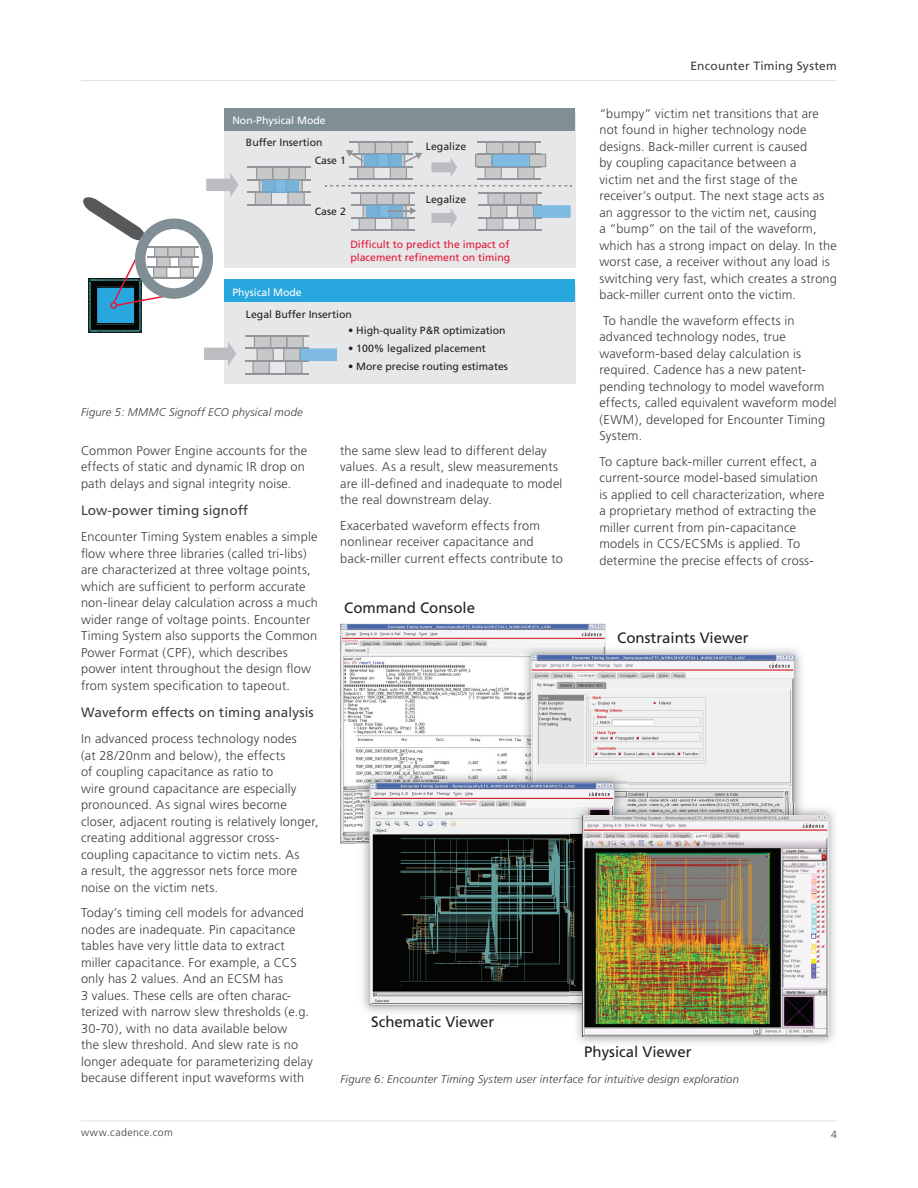
<style>
.page{position:relative;width:918px;height:1188px;background:#fff}
.page>*{position:absolute;margin:0;border:0;box-sizing:border-box;transform-origin:0 0}
.t1{font:15px "Frutiger";color:#231f20}
.Body_Header_B{font:13.5px "Frutiger";letter-spacing:.01em;color:#3e3e3f}
.Body{font:300 12.75px/16.5px "Frutiger";letter-spacing:.015em;color:#3e3e3f}
.t2{font:12px "Frutiger";letter-spacing:.02em;color:#3e3e3f}
.t3{font:italic 300 11.25px "Frutiger";letter-spacing:.02em;color:#3e3e3f}
.t4{font:10.5px "Frutiger";color:#231f20}
.t5{font:10.5px/12.6px "Frutiger";color:#e51836}
.t6{font:10.5px "Frutiger";color:#fff}
.t7{font:300 10.5px "Frutiger";letter-spacing:.04em;color:#3e3e3f}
</style>
<div class="page">
<hr style="left:81px;top:1121px;width:756px;height:1px;background:#e1e2e4">
<hr style="left:81px;top:80px;width:756px;height:1px;background:#e1e2e4">
<div style="left:224px;top:112px;width:352px;height:156px;background:#e6e7e9"></div>
<img style="left:88px;top:325px;width:54px;height:7px">
<svg style="left:431px;top:208px;width:26px;height:19px"></svg>
<hr style="left:247px;top:167px;width:64px;height:1px;background:#939598">
<hr style="left:247px;top:179px;width:64px;height:1px;background:#939598">
<hr style="left:247px;top:192px;width:63px;height:1px;background:#939598">
<hr style="left:247px;top:204px;width:64px;height:2px;background:#939598">
<svg style="left:255px;top:168px;width:51px;height:36px"></svg>
<hr style="left:351px;top:192px;width:64px;height:1px;background:#939598">
<hr style="left:351px;top:205px;width:64px;height:1px;background:#939598">
<hr style="left:351px;top:217px;width:63px;height:1px;background:#939598">
<hr style="left:351px;top:230px;width:64px;height:1px;background:#939598">
<hr style="left:479px;top:192px;width:63px;height:1px;background:#939598">
<hr style="left:479px;top:205px;width:63px;height:1px;background:#939598">
<hr style="left:479px;top:217px;width:63px;height:1px;background:#939598">
<hr style="left:479px;top:230px;width:63px;height:1px;background:#939598">
<svg style="left:486px;top:193px;width:85px;height:37px"></svg>
<div style="left:224px;top:108px;width:351px;height:22px;background:#808e96"></div>
<div style="left:224px;top:284px;width:352px;height:100px;background:#e6e7e9"></div>
<hr style="left:245px;top:335px;width:63px;height:2px;background:#939598">
<hr style="left:245px;top:348px;width:63px;height:1px;background:#939598">
<hr style="left:245px;top:360px;width:63px;height:2px;background:#939598">
<hr style="left:245px;top:373px;width:63px;height:1px;background:#939598">
<svg style="left:253px;top:335px;width:84px;height:39px"></svg>
<div style="left:224px;top:280px;width:351px;height:22px;background:#28a7df"></div>
<svg style="left:204px;top:342px;width:32px;height:24px"></svg>
<svg style="left:83px;top:173px;width:156px;height:152px"></svg>
<svg style="left:325px;top:141px;width:247px;height:45px"></svg>
<svg style="left:359px;top:193px;width:57px;height:37px"></svg>
<img style="left:340px;top:624px;width:265px;height:220px">
<img style="left:518px;top:642px;width:87px;height:127px">
<img style="left:531px;top:655px;width:264px;height:147px">
<img style="left:356px;top:769px;width:162px;height:75px">
<svg style="left:518px;top:769px;width:13px;height:13px"></svg>
<img style="left:531px;top:769px;width:97px;height:33px">
<img style="left:369px;top:782px;width:245px;height:223px">
<img style="left:576px;top:808px;width:259px;height:236px">
<img style="left:614px;top:802px;width:194px;height:13px">
<img style="left:628px;top:802px;width:167px;height:13px">
<img style="left:570px;top:1006px;width:13px;height:13px">
<img style="left:570px;top:802px;width:44px;height:204px">
<img style="left:583px;top:815px;width:245px;height:222px">
<p class="t2" style="left:691px;top:59px;width:148px">Encounter Timing System</p>
<p class="Body" style="left:599px;top:105px;width:239px">“bumpy” victim net transitions that are not found in higher technology node designs. Back-miller current is caused<br>by coupling capacitance between a<br>victim net and the first stage of the receiver’s output. The next stage acts as an aggressor to the victim net, causing<br>a “bump” on the tail of the waveform, which has a strong impact on delay. In the worst case, a receiver without any load is switching very fast, which creates a strong back-miller current onto the victim.</p>
<p class="Body" style="left:599px;top:312px;width:239px">To handle the waveform effects in advanced technology nodes, true waveform-based delay calculation is required. Cadence has a new patent&shy;pending technology to model waveform effects, called equivalent waveform model (EWM), developed for Encounter Timing System.</p>
<p class="Body" style="left:599px;top:453px;width:227px">To capture back-miller current effect, a current-source model-based simulation is applied to cell characterization, where a proprietary method of extracting the miller current from pin-capacitance models in CCS/ECSMs is applied. To determine the precise effects of cross-</p>
<p class="t6" style="left:232px;top:115px;width:95px">Non-Physical Mode</p>
<p class="t4" style="left:246px;top:136px;width:78px">Buffer Insertion</p>
<p class="t4" style="left:426px;top:140px;width:42px">Legalize</p>
<p class="t4" style="left:315px;top:154px;width:32px">Case 1</p>
<p class="t4" style="left:426px;top:193px;width:42px">Legalize</p>
<p class="t5" style="left:350px;top:238px;width:161px">Difficult to predict the impact of placement refinement on timing</p>
<p class="t4" style="left:315px;top:205px;width:32px">Case 2</p>
<p class="t6" style="left:232px;top:286px;width:71px">Physical Mode</p>
<p class="t4" style="left:246px;top:308px;width:108px">Legal Buffer Insertion</p>
<p class="t4" style="left:348px;top:325px;width:159px">• High-quality P&amp;R optimization</p>
<p class="t4" style="left:348px;top:343px;width:139px">• 100% legalized placement</p>
<p class="t4" style="left:348px;top:361px;width:161px">• More precise routing estimates</p>
<p class="t3" style="left:81px;top:405px;width:223px">Figure 5: MMMC Signoff ECO physical mode</p>
<p class="Body" style="left:81px;top:442px;width:228px">Common Power Engine accounts for the effects of static and dynamic IR drop on path delays and signal integrity noise.</p>
<p class="Body_Header_B" style="left:81px;top:503px;width:169px">Low-power timing signoff</p>
<p class="Body" style="left:81px;top:529px;width:238px">Encounter Timing System enables a simple flow where three libraries (called tri-libs) are characterized at three voltage points, which are sufficient to perform accurate non-linear delay calculation across a much wider range of voltage points. Encounter Timing System also supports the Common Power Format (CPF), which describes power intent throughout the design flow from system specification to tapeout.</p>
<p class="Body_Header_B" style="left:81px;top:705px;width:234px">Waveform effects on timing analysis</p>
<p class="Body" style="left:81px;top:731px;width:239px">In advanced process technology nodes<br>(at 28/20nm and below), the effects<br>of coupling capacitance as ratio to<br>wire ground capacitance are especially pronounced. As signal wires become closer, adjacent routing is relatively longer, creating additional aggressor cross&shy;coupling capacitance to victim nets. As<br>a result, the aggressor nets force more noise on the victim nets.</p>
<p class="Body" style="left:81px;top:905px;width:233px">Today’s timing cell models for advanced nodes are inadequate. Pin capacitance tables have very little data to extract miller capacitance. For example, a CCS only has 2 values. And an ECSM has<br>3 values. These cells are often charac&shy;terized with narrow slew thresholds (e.g.<br>30-70), with no data available below<br>the slew threshold. And slew rate is no longer adequate for parameterizing delay because different input waveforms with</p>
<p class="Body" style="left:340px;top:442px;width:224px">the same slew lead to different delay values. As a result, slew measurements are ill-defined and inadequate to model the real downstream delay.</p>
<p class="Body" style="left:340px;top:517px;width:224px">Exacerbated waveform effects from nonlinear receiver capacitance and back-miller current effects contribute to</p>
<p class="t1" style="left:344px;top:599px;width:132px">Command Console</p>
<p class="t1" style="left:617px;top:629px;width:133px">Constraints Viewer</p>
<p class="t1" style="left:371px;top:1013px;width:125px">Schematic Viewer</p>
<p class="t1" style="left:584px;top:1043px;width:109px">Physical Viewer</p>
<p class="t3" style="left:340px;top:1073px;width:400px">Figure 6: Encounter Timing System user interface for intuitive design exploration</p>
<p class="t7" style="left:81px;top:1127px;width:93px">www.cadence.com</p>
<p class="t7" style="left:831px;top:1128px;width:7px">4</p>
</div>
